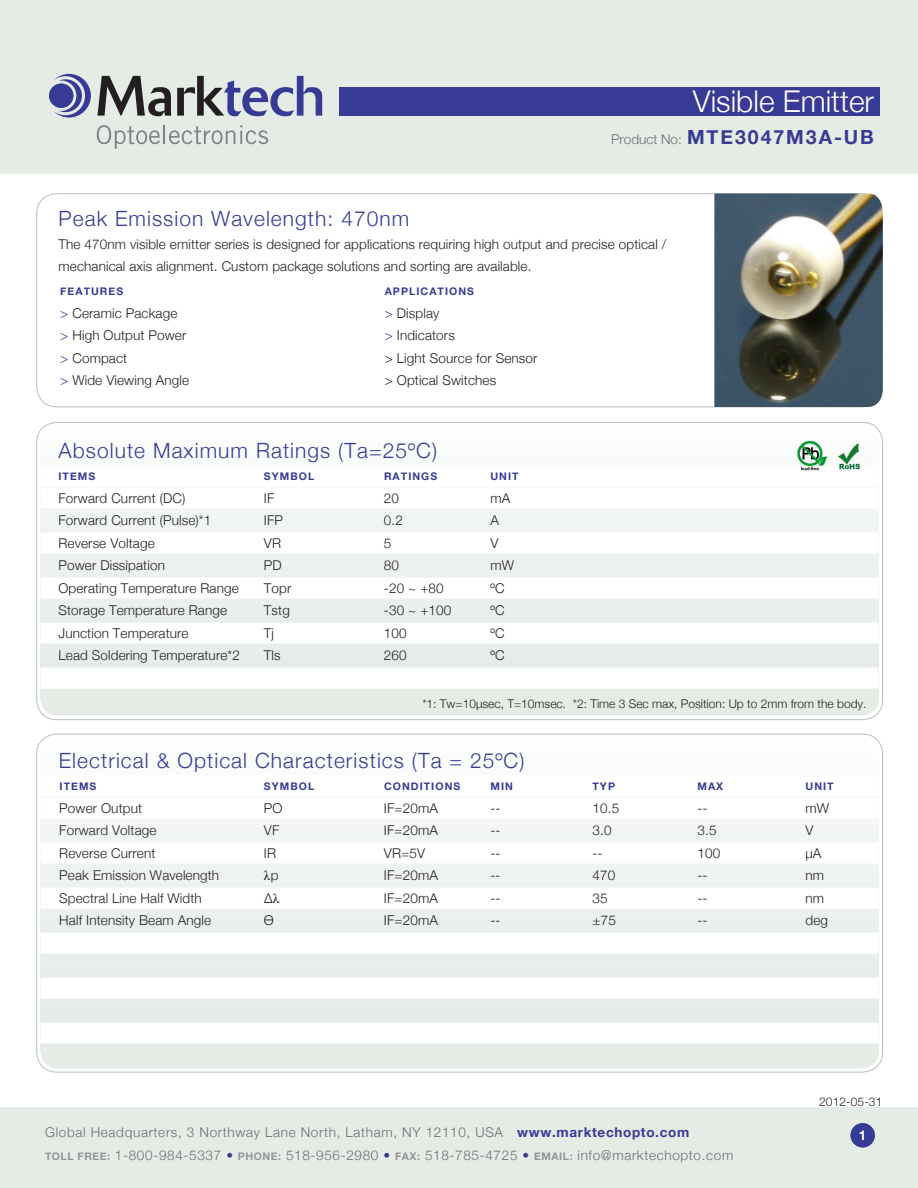
<style>
.page{position:relative;width:918px;height:1188px;background:#fff}
.page>*{position:absolute;margin:0;border:0;box-sizing:border-box;transform-origin:0 0}
.t1{font:300 30px "Helvetica Neue";color:#fff}
.t2{font:300 21px "Helvetica Neue";letter-spacing:.05em;color:#383b95}
.t3{font:700 19.5px "Helvetica Neue";letter-spacing:.1em;color:#383b95}
.t4{font:300 13.5px/22.5px "Helvetica Neue";letter-spacing:.01em;color:#231f20}
.t5{font:300 13.5px/22.5px "Helvetica Neue";letter-spacing:.05em;color:#6d6e71}
.t6{font:13.5px "Times New Roman";color:#231f20}
.t7{font:700 13.5px "Helvetica Neue";color:#fff}
.t8{font:300 12px "Helvetica Neue";color:#231f20}
.t9{font:700 10.5px "Helvetica Neue";letter-spacing:.1em;color:#383b95}
.s1{font-weight:300;font-size:13.5px;color:#6d6e71}
.s2{color:#383b95}
.s3{font-family:"Helvetica Neue";font-weight:300}
.s4{font-family:"Times New Roman";font-weight:400}
.s5{font-weight:700;color:#383b95}
.s6{font-weight:700;font-size:10.5px;color:#939598}
</style>
<div class="page">
<div style="left:0;top:0;width:918px;height:173px;background:#e5ece6"></div>
<svg style="left:40px;top:425px;width:839px;height:291px;fill:#ecf1ed"></svg>
<div style="left:41px;top:465px;width:837px;height:21px;background:#fff"></div>
<div style="left:41px;top:488px;width:837px;height:21px;background:#fff"></div>
<div style="left:41px;top:533px;width:837px;height:21px;background:#fff"></div>
<div style="left:41px;top:578px;width:837px;height:21px;background:#fff"></div>
<div style="left:41px;top:623px;width:837px;height:21px;background:#fff"></div>
<div style="left:41px;top:668px;width:837px;height:21px;background:#fff"></div>
<img style="left:798px;top:440px;width:30px;height:30px">
<img style="left:834px;top:442px;width:31px;height:28px">
<img style="left:714px;top:194px;width:169px;height:213px">
<svg style="left:40px;top:737px;width:839px;height:332px;fill:#ecf1ed"></svg>
<div style="left:41px;top:775px;width:838px;height:21px;background:#fff"></div>
<div style="left:41px;top:798px;width:838px;height:21px;background:#fff"></div>
<div style="left:41px;top:843px;width:838px;height:21px;background:#fff"></div>
<div style="left:41px;top:888px;width:838px;height:21px;background:#fff"></div>
<div style="left:41px;top:933px;width:838px;height:21px;background:#fff"></div>
<div style="left:41px;top:978px;width:838px;height:21px;background:#fff"></div>
<div style="left:41px;top:1023px;width:838px;height:21px;background:#fff"></div>
<div style="left:340px;top:87px;width:540px;height:28px;background:#383b95"></div>
<svg style="left:97px;top:125px;width:171px;height:24px"></svg>
<svg style="left:54px;top:74px;width:37px;height:44px"></svg>
<div style="left:49px;top:84px;width:24px;height:24px;background:#383b95;border-radius:50%"></div>
<svg style="left:97px;top:76px;width:74px;height:40px"></svg>
<svg style="left:177px;top:76px;width:145px;height:40px"></svg>
<div style="left:0;top:1107px;width:918px;height:81px;background:#e5ece6"></div>
<div style="left:851px;top:1123px;width:24px;height:24px;background:#383b95;border-radius:50%"></div>
<h1 class="t1" style="left:693px;top:90px;width:183px">Visible Emitter</h1>
<h3 class="t3" style="left:611px;top:130px;width:264px"><span class="s1">Product No:</span> MTE3047M3A-UB</h3>
<h2 class="t2" style="left:58px;top:211px;width:352px">Peak Emission Wavelength: 470nm</h2>
<p class="t4" style="left:58px;top:234px;width:609px">The 470nm visible emitter series is designed for applications requiring high output and precise optical / mechanical axis alignment. Custom package solutions and sorting are available.</p>
<p class="t9" style="left:60px;top:288px;width:64px">FEATURES</p>
<p class="t4" style="left:60px;top:303px;width:130px"><span class="s2">&gt;</span> Ceramic Package<br><span class="s2">&gt;</span> High Output Power <span class="s2">&gt;</span> Compact<br><span class="s2">&gt;</span> Wide Viewing Angle</p>
<p class="t9" style="left:385px;top:288px;width:91px">APPLICATIONS</p>
<p class="t4" style="left:385px;top:303px;width:154px"><span class="s2">&gt;</span> Display<br><span class="s2">&gt;</span> Indicators<br>&gt; Light Source for Sensor &gt; Optical Switches</p>
<h2 class="t2" style="left:58px;top:442px;width:380px">Absolute Maximum Ratings (Ta=25ºC)</h2>
<p class="t9" style="left:58px;top:472px;width:38px">ITEMS</p>
<p class="t9" style="left:264px;top:472px;width:52px">SYMBOL</p>
<p class="t9" style="left:384px;top:472px;width:55px">RATINGS</p>
<p class="t9" style="left:491px;top:472px;width:30px">UNIT</p>
<p class="t4" style="left:58px;top:488px;width:128px">Forward Current (DC)</p>
<p class="t4" style="left:264px;top:488px;width:12px">IF</p>
<p class="t4" style="left:384px;top:488px;width:17px">20</p>
<p class="t4" style="left:490px;top:488px;width:21px">mA</p>
<p class="t4" style="left:58px;top:510px;width:154px">Forward Current (Pulse)*1</p>
<p class="t4" style="left:264px;top:510px;width:21px">IFP</p>
<p class="t4" style="left:384px;top:510px;width:21px">0.2</p>
<p class="t4" style="left:490px;top:510px;width:10px">A</p>
<p class="t4" style="left:58px;top:533px;width:98px">Reverse Voltage</p>
<p class="t4" style="left:264px;top:533px;width:19px">VR</p>
<p class="t4" style="left:384px;top:533px;width:9px">5</p>
<p class="t4" style="left:490px;top:533px;width:10px">V</p>
<p class="t4" style="left:58px;top:555px;width:108px">Power Dissipation</p>
<p class="t4" style="left:264px;top:555px;width:19px">PD</p>
<p class="t4" style="left:384px;top:555px;width:17px">80</p>
<p class="t4" style="left:490px;top:555px;width:25px">mW</p>
<p class="t4" style="left:58px;top:578px;width:182px">Operating Temperature Range</p>
<p class="t4" style="left:264px;top:578px;width:29px">Topr</p>
<p class="t4" style="left:384px;top:578px;width:61px">-20 ~ +80</p>
<p class="t4" style="left:490px;top:578px;width:16px">ºC</p>
<p class="t4" style="left:58px;top:600px;width:170px">Storage Temperature Range</p>
<p class="t4" style="left:264px;top:600px;width:27px">Tstg</p>
<p class="t4" style="left:384px;top:600px;width:69px">-30 ~ +100</p>
<p class="t4" style="left:490px;top:600px;width:16px">ºC</p>
<p class="t4" style="left:58px;top:623px;width:132px">Junction Temperature</p>
<p class="t4" style="left:264px;top:623px;width:12px">Tj</p>
<p class="t4" style="left:384px;top:623px;width:24px">100</p>
<p class="t4" style="left:490px;top:623px;width:16px">ºC</p>
<p class="t4" style="left:58px;top:645px;width:183px">Lead Soldering Temperature*2</p>
<p class="t4" style="left:264px;top:645px;width:18px">Tls</p>
<p class="t4" style="left:384px;top:645px;width:24px">260</p>
<p class="t4" style="left:490px;top:645px;width:16px">ºC</p>
<p class="t8" style="left:422px;top:700px;width:446px">*1: Tw=10µsec, T=10msec. *2: Time 3 Sec max, Position: Up to 2mm from the body.</p>
<h2 class="t2" style="left:59px;top:752px;width:467px">Electrical &amp; Optical Characteristics (Ta = 25ºC)</h2>
<p class="t9" style="left:60px;top:782px;width:38px">ITEMS</p>
<p class="t9" style="left:264px;top:782px;width:52px">SYMBOL</p>
<p class="t9" style="left:384px;top:782px;width:78px">CONDITIONS</p>
<p class="t9" style="left:491px;top:782px;width:24px">MIN</p>
<p class="t9" style="left:592px;top:782px;width:24px">TYP</p>
<p class="t9" style="left:697px;top:782px;width:27px">MAX</p>
<p class="t9" style="left:806px;top:782px;width:30px">UNIT</p>
<p class="t4" style="left:59px;top:798px;width:84px">Power Output</p>
<p class="t4" style="left:264px;top:798px;width:20px">PO</p>
<p class="t4" style="left:384px;top:798px;width:55px">IF=20mA</p>
<p class="t4" style="left:491px;top:798px;width:12px">--</p>
<p class="t4" style="left:593px;top:798px;width:28px">10.5</p>
<p class="t4" style="left:698px;top:798px;width:12px">--</p>
<p class="t4" style="left:806px;top:798px;width:25px">mW</p>
<p class="t4" style="left:59px;top:820px;width:99px">Forward Voltage</p>
<p class="t4" style="left:264px;top:820px;width:17px">VF</p>
<p class="t4" style="left:384px;top:820px;width:55px">IF=20mA</p>
<p class="t4" style="left:491px;top:820px;width:12px">--</p>
<p class="t4" style="left:593px;top:820px;width:21px">3.0</p>
<p class="t4" style="left:698px;top:820px;width:21px">3.5</p>
<p class="t4" style="left:806px;top:820px;width:10px">V</p>
<p class="t4" style="left:59px;top:843px;width:98px">Reverse Current</p>
<p class="t4" style="left:264px;top:843px;width:14px">IR</p>
<p class="t4" style="left:384px;top:843px;width:43px">VR=5V</p>
<p class="t4" style="left:491px;top:843px;width:12px">--</p>
<p class="t4" style="left:593px;top:843px;width:12px">--</p>
<p class="t4" style="left:698px;top:843px;width:24px">100</p>
<p class="t4" style="left:805px;top:843px;width:17px">µA</p>
<p class="t4" style="left:59px;top:865px;width:161px">Peak Emission Wavelength</p>
<p class="t6" style="left:264px;top:867px;width:16px">λ<span class="s3">p</span></p>
<p class="t4" style="left:384px;top:865px;width:55px">IF=20mA</p>
<p class="t4" style="left:491px;top:865px;width:12px">--</p>
<p class="t4" style="left:593px;top:865px;width:24px">470</p>
<p class="t4" style="left:698px;top:865px;width:12px">--</p>
<p class="t4" style="left:806px;top:865px;width:20px">nm</p>
<p class="t4" style="left:59px;top:886px;width:144px">Spectral Line Half Width</p>
<p class="t4" style="left:264px;top:886px;width:17px">∆<span class="s4">λ</span></p>
<p class="t4" style="left:384px;top:888px;width:55px">IF=20mA</p>
<p class="t4" style="left:491px;top:888px;width:12px">--</p>
<p class="t4" style="left:593px;top:888px;width:17px">35</p>
<p class="t4" style="left:698px;top:888px;width:12px">--</p>
<p class="t4" style="left:806px;top:888px;width:20px">nm</p>
<p class="t4" style="left:59px;top:909px;width:153px">Half Intensity Beam Angle</p>
<p class="t4" style="left:264px;top:909px;width:12px">Ө</p>
<p class="t4" style="left:384px;top:909px;width:55px">IF=20mA</p>
<p class="t4" style="left:491px;top:909px;width:12px">--</p>
<p class="t4" style="left:593px;top:909px;width:25px">±75</p>
<p class="t4" style="left:698px;top:909px;width:12px">--</p>
<p class="t4" style="left:806px;top:909px;width:24px">deg</p>
<p class="t8" style="left:819px;top:1097px;width:65px">2012-05-31</p>
<p class="t5" style="left:45px;top:1122px;width:690px">Global Headquarters, 3 Northway Lane North, Latham, NY 12110, USA <span class="s5">www.marktechopto.com<br></span><span class="s6">TOLL FREE:</span> 1-800-984-5337 <span class="s2">•</span> <span class="s6">PHONE:</span> 518-956-2980 <span class="s2">•</span> <span class="s6">FAX:</span> 518-785-4725 <span class="s2">•</span> <span class="s6">EMAIL:</span> info@marktechopto.com</p>
<p class="t7" style="left:859px;top:1130px;width:9px">1</p>
</div>
